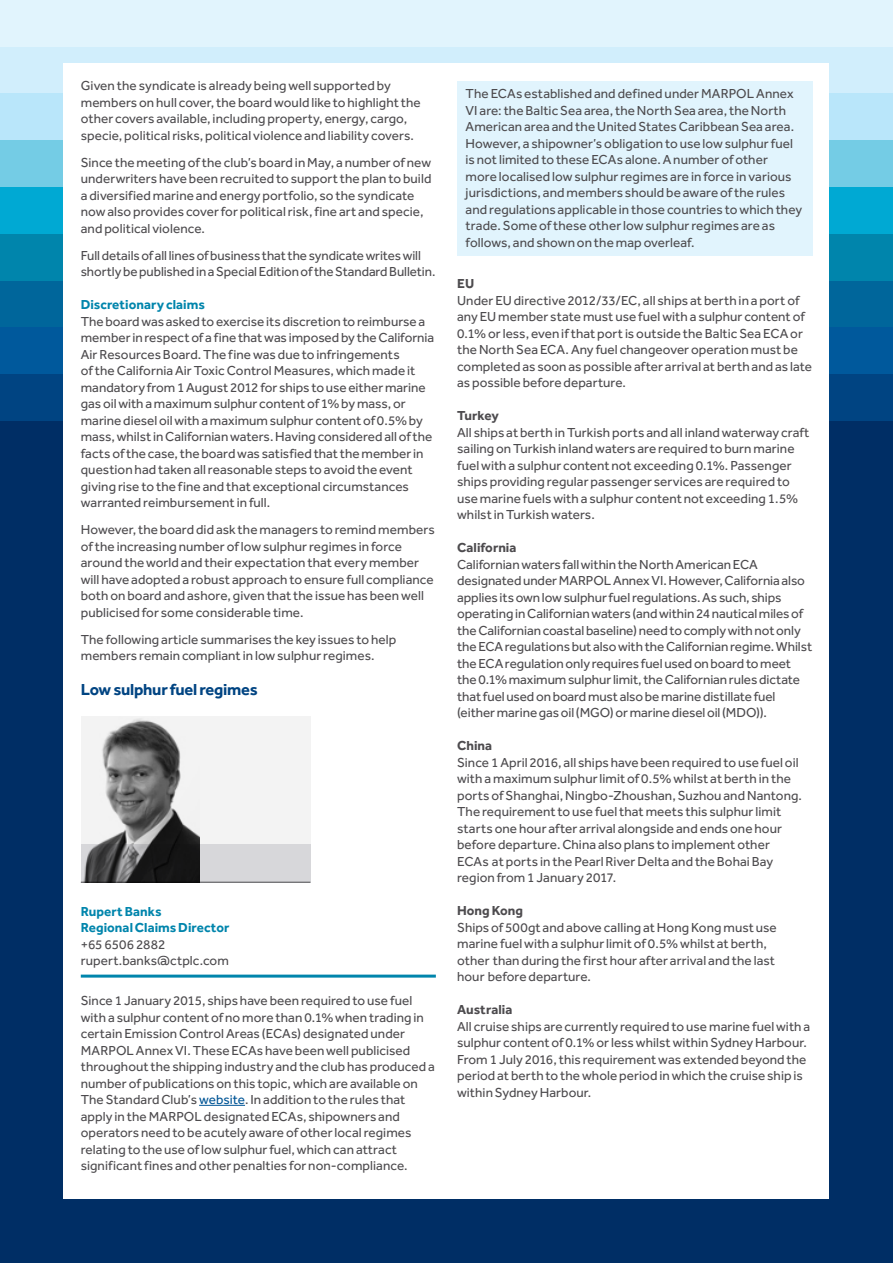
<style>
.page{position:relative;width:893px;height:1263px;background:#fff}
.page>*{position:absolute;margin:0;border:0;box-sizing:border-box;transform-origin:0 0}
.t1{font:700 16.5px "Effra";letter-spacing:-.015em;color:#004482}
.t2{font:13.5px/16.5px "Effra";letter-spacing:.005em;color:#4d4b4e}
.t3{font:700 13.5px/16.5px "Effra";letter-spacing:.005em;color:#0085ac}
.t4{font:700 13.5px "Effra";letter-spacing:.005em;color:#4d4b4e}
.s1{color:#005596}
</style>
<div class="page">
<div style="left:0;top:0;width:893px;height:47px;background:#e1f4fd"></div>
<div style="left:0;top:47px;width:893px;height:47px;background:#d1eefc"></div>
<div style="left:0;top:94px;width:893px;height:46px;background:#b9e6fa"></div>
<div style="left:0;top:140px;width:893px;height:47px;background:#74cce5"></div>
<div style="left:0;top:187px;width:893px;height:47px;background:#00a9d3"></div>
<div style="left:0;top:234px;width:893px;height:47px;background:#0085ac"></div>
<div style="left:0;top:281px;width:893px;height:46px;background:#00669b"></div>
<div style="left:0;top:327px;width:893px;height:47px;background:#00599c"></div>
<div style="left:0;top:374px;width:893px;height:47px;background:#004482"></div>
<div style="left:0;top:421px;width:893px;height:842px;background:#002e65"></div>
<div style="left:64px;top:64px;width:765px;height:1135px;background:#fff"></div>
<hr style="left:199px;top:1105px;width:46px;height:1px;background:#005596">
<hr style="left:81px;top:974px;width:355px;height:3px;background:#0085ac">
<div style="left:81px;top:716px;width:229px;height:128px;background:#f3f3f3"></div>
<hr style="left:81px;top:882px;width:229px;height:1px;background:#605e62">
<img style="left:99px;top:719px;width:101px;height:125px">
<svg style="left:81px;top:844px;width:229px;height:38px;background:#868688"></svg>
<div style="left:457px;top:81px;width:355px;height:174px;background:#e1f4fd"></div>
<p class="t2" style="left:81px;top:77px;width:341px">Given the syndicate is already being well supported by members on hull cover, the board would like to highlight the other covers available, including property, energy, cargo, specie, political risks, political violence and liability covers.</p>
<p class="t2" style="left:81px;top:154px;width:352px">Since the meeting of the club’s board in May, a number of new underwriters have been recruited to support the plan to build a diversified marine and energy portfolio, so the syndicate now also provides cover for political risk, fine art and specie, and political violence.</p>
<p class="t2" style="left:81px;top:247px;width:356px">Full details of all lines of business that the syndicate writes will shortly be published in a Special Edition of the Standard Bulletin.</p>
<p class="t3" style="left:81px;top:296px;width:126px">Discretionary claims</p>
<p class="t2" style="left:81px;top:313px;width:355px">The board was asked to exercise its discretion to reimburse a member in respect of a fine that was imposed by the California Air Resources Board. The fine was due to infringements<br>of the California Air Toxic Control Measures, which made it mandatory from 1 August 2012 for ships to use either marine gas oil with a maximum sulphur content of 1% by mass, or marine diesel oil with a maximum sulphur content of 0.5% by mass, whilst in Californian waters. Having considered all of the facts of the case, the board was satisfied that the member in question had taken all reasonable steps to avoid the event giving rise to the fine and that exceptional circumstances warranted reimbursement in full.</p>
<p class="t2" style="left:81px;top:521px;width:355px">However, the board did ask the managers to remind members of the increasing number of low sulphur regimes in force around the world and their expectation that every member will have adopted a robust approach to ensure full compliance both on board and ashore, given that the issue has been well publicised for some considerable time.</p>
<p class="t2" style="left:81px;top:631px;width:317px">The following article summarises the key issues to help members remain compliant in low sulphur regimes.</p>
<p class="t1" style="left:81px;top:679px;width:179px">Low sulphur fuel regimes</p>
<p class="t3" style="left:81px;top:902px;width:150px">Rupert Banks<br>Regional Claims Director</p>
<p class="t2" style="left:81px;top:935px;width:150px">+65 6506 2882 rupert.banks@ctplc.com</p>
<p class="t2" style="left:81px;top:992px;width:355px">Since 1 January 2015, ships have been required to use fuel with a sulphur content of no more than 0.1% when trading in certain Emission Control Areas (ECAs) designated under MARPOL Annex VI. These ECAs have been well publicised throughout the shipping industry and the club has produced a number of publications on this topic, which are available on The Standard Club’s <span class="s1">website</span>. In addition to the rules that apply in the MARPOL designated ECAs, shipowners and operators need to be acutely aware of other local regimes relating to the use of low sulphur fuel, which can attract significant fines and other penalties for non-compliance.</p>
<p class="t2" style="left:466px;top:85px;width:338px">The ECAs established and defined under MARPOL Annex VI are: the Baltic Sea area, the North Sea area, the North American area and the United States Caribbean Sea area.<br>However, a shipowner’s obligation to use low sulphur fuel is not limited to these ECAs alone. A number of other more localised low sulphur regimes are in force in various jurisdictions, and members should be aware of the rules and regulations applicable in those countries to which they trade. Some of these other low sulphur regimes are as follows, and shown on the map overleaf.</p>
<p class="t4" style="left:457px;top:276px;width:19px">EU</p>
<p class="t2" style="left:457px;top:292px;width:357px">Under EU directive 2012/33/EC, all ships at berth in a port of any EU member state must use fuel with a sulphur content of 0.1% or less, even if that port is outside the Baltic Sea ECA or the North Sea ECA. Any fuel changeover operation must be completed as soon as possible after arrival at berth and as late as possible before departure.</p>
<p class="t4" style="left:457px;top:408px;width:43px">Turkey</p>
<p class="t2" style="left:457px;top:424px;width:354px">All ships at berth in Turkish ports and all inland waterway craft sailing on Turkish inland waters are required to burn marine fuel with a sulphur content not exceeding 0.1%. Passenger ships providing regular passenger services are required to use marine fuels with a sulphur content not exceeding 1.5% whilst in Turkish waters.</p>
<p class="t4" style="left:457px;top:539px;width:61px">California</p>
<p class="t2" style="left:457px;top:556px;width:357px">Californian waters fall within the North American ECA designated under MARPOL Annex VI. However, California also applies its own low sulphur fuel regulations. As such, ships operating in Californian waters (and within 24 nautical miles of the Californian coastal baseline) need to comply with not only the ECA regulations but also with the Californian regime. Whilst the ECA regulation only requires fuel used on board to meet the 0.1% maximum sulphur limit, the Californian rules dictate that fuel used on board must also be marine distillate fuel (either marine gas oil (MGO) or marine diesel oil (MDO)).</p>
<p class="t4" style="left:457px;top:737px;width:37px">China</p>
<p class="t2" style="left:457px;top:754px;width:346px">Since 1 April 2016, all ships have been required to use fuel oil with a maximum sulphur limit of 0.5% whilst at berth in the ports of Shanghai, Ningbo-Zhoushan, Suzhou and Nantong.<br>The requirement to use fuel that meets this sulphur limit starts one hour after arrival alongside and ends one hour before departure. China also plans to implement other ECAs at ports in the Pearl River Delta and the Bohai Bay region from 1 January 2017.</p>
<p class="t4" style="left:457px;top:902px;width:68px">Hong Kong</p>
<p class="t2" style="left:457px;top:919px;width:321px">Ships of 500gt and above calling at Hong Kong must use marine fuel with a sulphur limit of 0.5% whilst at berth, other than during the first hour after arrival and the last hour before departure.</p>
<p class="t4" style="left:457px;top:1001px;width:57px">Australia</p>
<p class="t2" style="left:457px;top:1018px;width:355px">All cruise ships are currently required to use marine fuel with a sulphur content of 0.1% or less whilst within Sydney Harbour.<br>From 1 July 2016, this requirement was extended beyond the period at berth to the whole period in which the cruise ship is within Sydney Harbour.</p>
</div>
